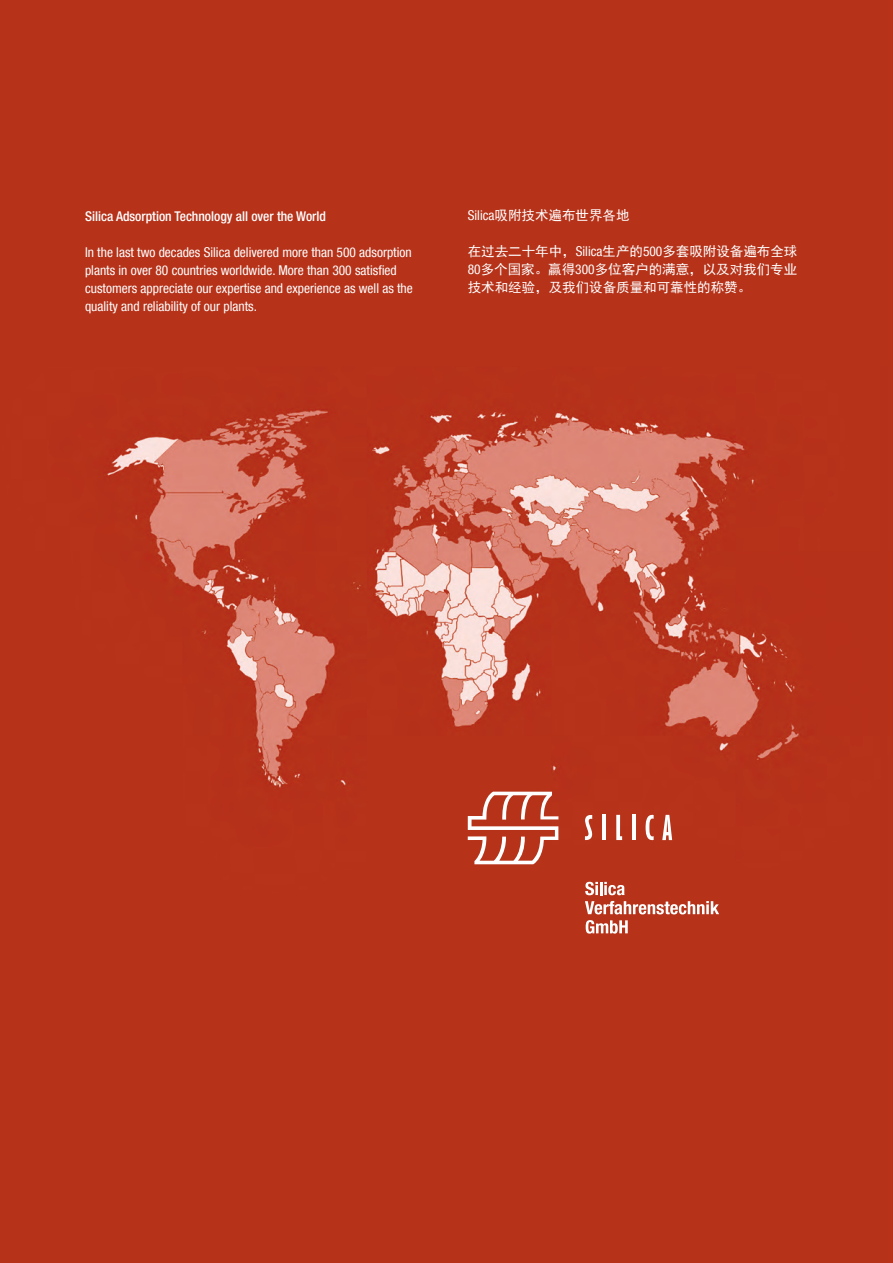
<style>
.page{position:relative;width:893px;height:1263px;background:#fff}
.page>*{position:absolute;margin:0;border:0;box-sizing:border-box;transform-origin:0 0}
.t1{font:condensed 13.5px/18px "Helvetica Neue LT Com";color:#fff}
.t2{font:13.5px/18px "Sim Hei";color:#fff;text-align:justify}
.t3{font:500 condensed 13.5px "Helvetica Neue LT Com";color:#fff}
.s1{font-family:"Helvetica Neue LT Com";font-stretch:condensed}
</style>
<div class="page">
<img style="left:0;top:0;width:893px;height:1263px">
<svg style="left:468px;top:792px;width:90px;height:72px"></svg>
<svg style="left:586px;top:920px;width:42px;height:14px"></svg>
<svg style="left:585px;top:901px;width:134px;height:13px"></svg>
<svg style="left:585px;top:882px;width:40px;height:13px"></svg>
<svg style="left:616px;top:815px;width:6px;height:25px"></svg>
<svg style="left:662px;top:815px;width:10px;height:25px"></svg>
<svg style="left:585px;top:814px;width:7px;height:26px"></svg>
<hr style="left:602px;top:815px;width:3px;height:25px;background:#fff">
<hr style="left:633px;top:815px;width:3px;height:25px;background:#fff">
<svg style="left:646px;top:813px;width:8px;height:28px"></svg>
<p class="t3" style="left:85px;top:208px;width:242px">Silica Adsorption Technology all over the World</p>
<p class="t1" style="left:85px;top:243px;width:329px">In the last two decades Silica delivered more than 500 adsorption plants in over 80 countries worldwide. More than 300 satisfied customers appreciate our expertise and experience as well as the quality and reliability of our plants.</p>
<p class="t2" style="left:468px;top:207px;width:163px"><span class="s1">Silica</span>吸附技术遍布世界各地</p>
<p class="t2" style="left:468px;top:243px;width:331px">在过去二十年中，<span class="s1">Silica</span>生产的<span class="s1">500</span>多套吸附设备遍布全球<span class="s1">80</span>多个国家。赢得<span class="s1">300</span>多位客户的满意，以及对我们专业技术和经验，及我们设备质量和可靠性的称赞。</p>
</div>
